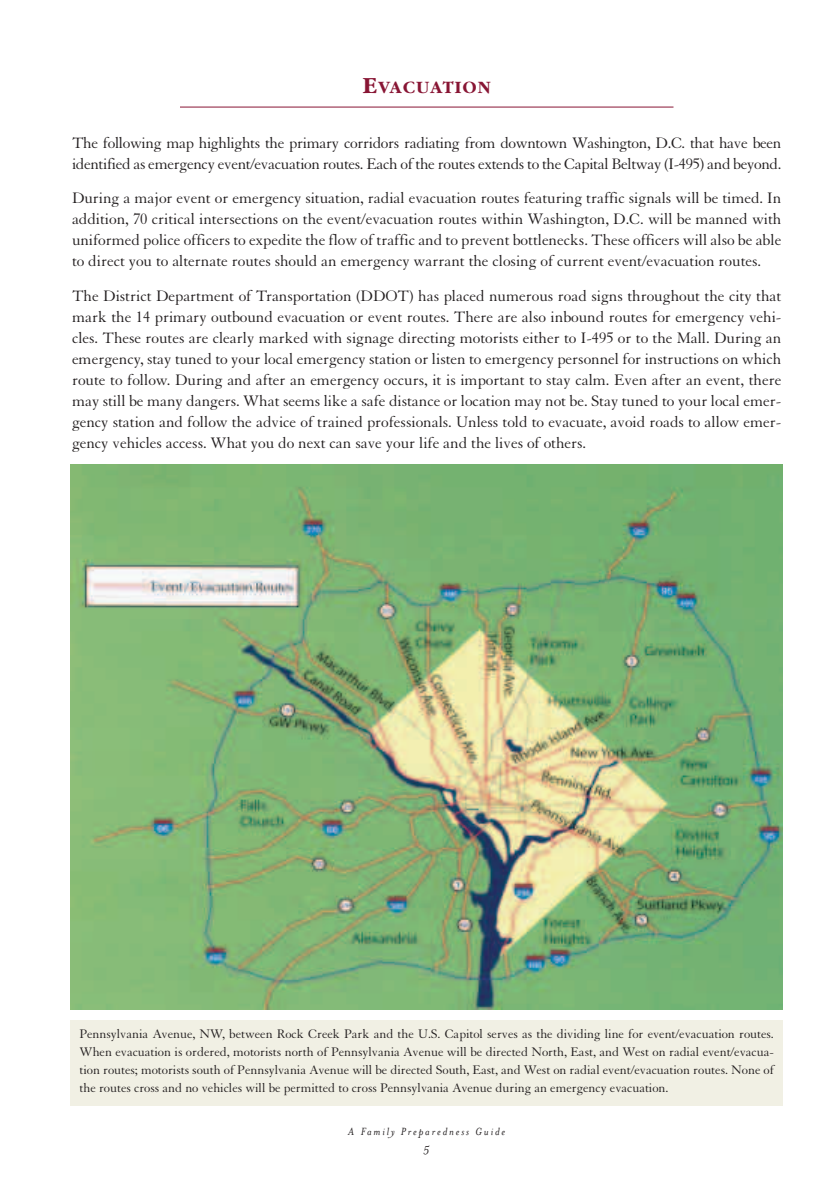
<style>
.page{position:relative;width:837px;height:1188px;background:#fff}
.page>*{position:absolute;margin:0;border:0;box-sizing:border-box;transform-origin:0 0}
.t1{font:700 18px "Garamond";letter-spacing:.075em;color:#881534}
.t2{font:16.5px/21px "Granjon";letter-spacing:-.02em;color:#231f20;text-align:justify}
.t3{font:13.5px/18px "Granjon";letter-spacing:-.005em;color:#231f20;text-align:justify}
.t4{font:italic 13.5px "Mrs Eaves";color:#231f20}
.t5{font:italic 12px "Mrs Eaves";letter-spacing:.16em;color:#231f20}
.s1{font-size:24px}
</style>
<div class="page">
<hr style="left:180px;top:107px;width:494px;height:1px;background:#881534">
<img style="left:70px;top:465px;width:713px;height:544px">
<div style="left:70px;top:1020px;width:713px;height:86px;background:#f1f0e4"></div>
<p class="t1" style="left:363px;top:80px;width:129px"><span class="s1">E</span>VACUATION</p>
<p class="t2" style="left:72px;top:134px;width:711px">The following map highlights the primary corridors radiating from downtown Washington, D.C. that have been identified as emergency event/evacuation routes. Each of the routes extends to the Capital Beltway (I-495) and beyond.</p>
<p class="t2" style="left:72px;top:189px;width:711px">During a major event or emergency situation, radial evacuation routes featuring traffic signals will be timed. In addition, 70 critical intersections on the event/evacuation routes within Washington, D.C. will be manned with uniformed police officers to expedite the flow of traffic and to prevent bottlenecks. These officers will also be able to direct you to alternate routes should an emergency warrant the closing of current event/evacuation routes.</p>
<p class="t2" style="left:72px;top:287px;width:711px">The District Department of Transportation (DDOT) has placed numerous road signs throughout the city that mark the 14 primary outbound evacuation or event routes. There are also inbound routes for emergency vehi&shy;cles. These routes are clearly marked with signage directing motorists either to I-495 or to the Mall. During an emergency, stay tuned to your local emergency station or listen to emergency personnel for instructions on which route to follow. During and after an emergency occurs, it is important to stay calm. Even after an event, there may still be many dangers. What seems like a safe distance or location may not be. Stay tuned to your local emer&shy;gency station and follow the advice of trained professionals. Unless told to evacuate, avoid roads to allow emer&shy;gency vehicles access. What you do next can save your life and the lives of others.</p>
<p class="t3" style="left:80px;top:1026px;width:696px">Pennsylvania Avenue, NW, between Rock Creek Park and the U.S. Capitol serves as the dividing line for event/evacuation routes.<br>When evacuation is ordered, motorists north of Pennsylvania Avenue will be directed North, East, and West on radial event/evacua&shy;tion routes; motorists south of Pennsylvania Avenue will be directed South, East, and West on radial event/evacuation routes. None of the routes cross and no vehicles will be permitted to cross Pennsylvania Avenue during an emergency evacuation.</p>
<p class="t5" style="left:348px;top:1124px;width:159px">A Family Preparedness Guide</p>
<p class="t4" style="left:424px;top:1139px;width:8px">5</p>
</div>
